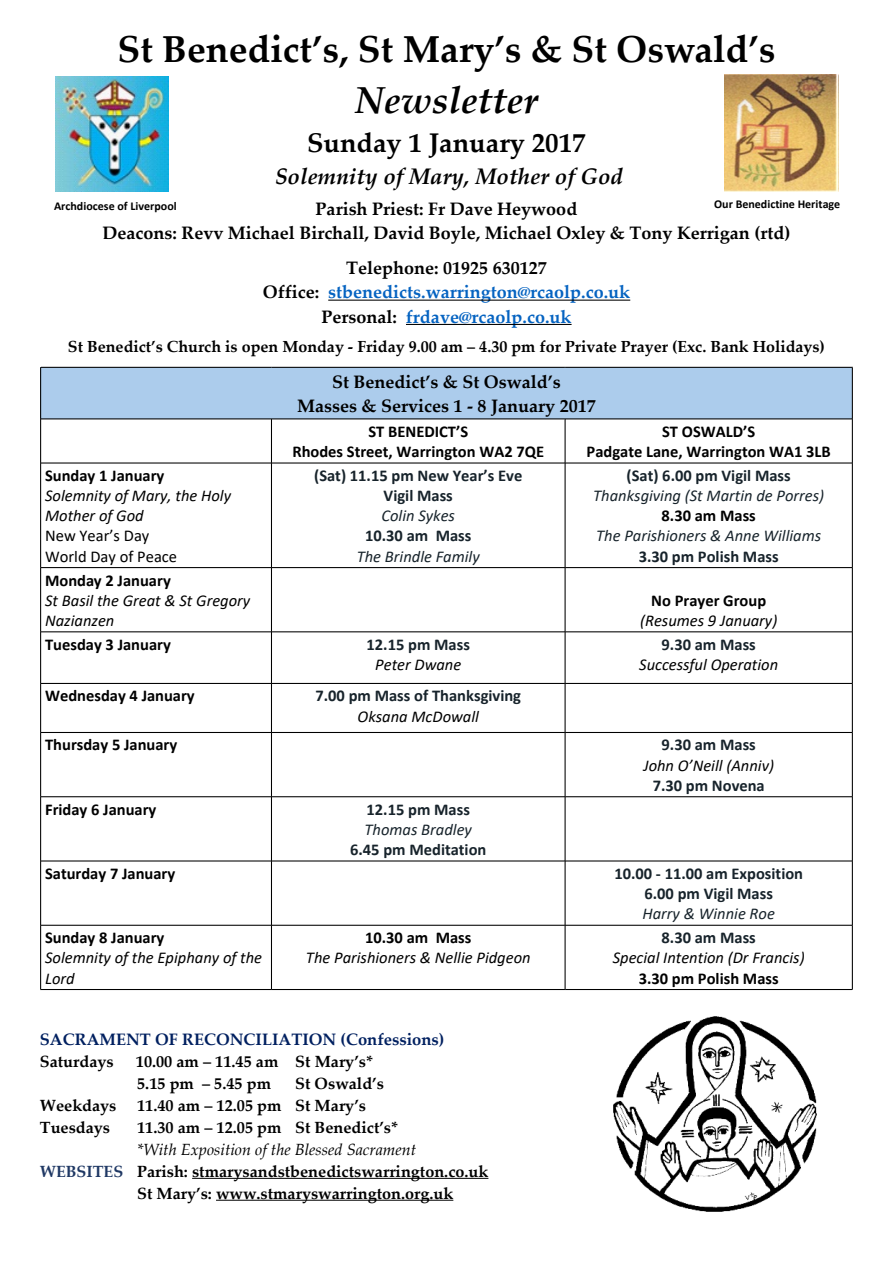
<style>
.page{position:relative;width:893px;height:1263px;background:#fff}
.page>*{position:absolute;margin:0;border:0;box-sizing:border-box;transform-origin:0 0}
.t1{font:700 37.5px "Palatino Linotype";color:#000}
.t2{font:italic 700 37.5px "Palatino Linotype";color:#000}
.t3{font:700 27px "Palatino Linotype";color:#000}
.t4{font:italic 700 22.5px "Palatino Linotype";color:#000}
.t5{font:700 18px/24.3px "Palatino Linotype";color:#000;text-align:center}
.t6{font:700 18px/24.3px "Palatino Linotype";color:#0563c1;text-align:center}
.t7{font:700 16.5px/20.1px "Calibri";color:#000;text-align:center}
.t8{font:italic 16.5px/20.1px "Calibri";color:#000}
.t9{font:700 16.5px/20.1px "Calibri";color:#17232b;text-align:center}
.t10{font:italic 16.5px "Calibri";color:#17232b}
.t11{font:700 16.5px "Palatino Linotype";color:#002060}
.t12{font:16.5px/20.1px "Calibri";color:#000}
.t13{font:700 16.2px/21.9px "Palatino Linotype";color:#000}
.t14{font:italic 16.2px "Palatino Linotype";color:#000}
.t15{font:700 16.05px "Palatino Linotype";color:#000}
.t16{font:700 12px "Calibri";color:#000}
.s1{color:#000}
.s2{color:#1f3864}
</style>
<div class="page">
<img style="left:55px;top:76px;width:114px;height:116px">
<img style="left:725px;top:75px;width:114px;height:116px">
<hr style="left:328px;top:300px;width:302px;height:1px;background:#000">
<hr style="left:406px;top:324px;width:166px;height:1px;background:#000">
<svg style="left:40px;top:367px;width:813px;height:623px"></svg>
<hr style="left:192px;top:1178px;width:296px;height:1px;background:#000">
<hr style="left:216px;top:1200px;width:237px;height:1px;background:#000">
<img style="left:613px;top:1016px;width:204px;height:196px">
<h1 class="t1" style="left:117px;top:35px;width:660px">St Benedict’s, St Mary’s &amp; St Oswald’s</h1>
<h1 class="t2" style="left:355px;top:85px;width:185px">Newsletter</h1>
<h2 class="t3" style="left:307px;top:133px;width:280px">Sunday 1 January 2017</h2>
<h3 class="t4" style="left:275px;top:168px;width:349px">Solemnity of Mary, Mother of God</h3>
<p class="t5" style="left:103px;top:199px;width:689px">Parish Priest: Fr Dave Heywood<br>Deacons: Revv Michael Birchall, David Boyle, Michael Oxley &amp; Tony Kerrigan (rtd)</p>
<p class="t6" style="left:263px;top:258px;width:369px"><span class="s1">Telephone: 01925 630127<br>Office:</span> stbenedicts.warrington@rcaolp.co.uk<br><span class="s1">Personal:</span> frdave@rcaolp.co.uk</p>
<p class="t15" style="left:68px;top:341px;width:758px">St Benedict’s Church is open Monday - Friday 9.00 am – 4.30 pm for Private Prayer (Exc. Bank Holidays)</p>
<p class="t5" style="left:297px;top:372px;width:300px">St Benedict’s &amp; St Oswald’s<br>Masses &amp; Services 1 - 8 January 2017</p>
<p class="t7" style="left:292px;top:423px;width:253px">ST BENEDICT’S<br>Rhodes Street, Warrington WA2 7QE</p>
<p class="t7" style="left:587px;top:423px;width:246px">ST OSWALD’S<br>Padgate Lane, Warrington WA1 3LB</p>
<p class="t7" style="left:45px;top:467px;width:121px">Sunday 1 January</p>
<p class="t8" style="left:45px;top:487px;width:187px">Solemnity of Mary, the Holy<br>Mother of God</p>
<p class="t12" style="left:45px;top:527px;width:134px">New Year’s Day<br>World Day of Peace</p>
<p class="t16" style="left:54px;top:201px;width:124px">Archdiocese of Liverpool</p>
<p class="t16" style="left:714px;top:199px;width:128px">Our Benedictine Heritage</p>
<p class="t9" style="left:314px;top:467px;width:210px">(Sat) 11.15 pm New Year’s Eve<br>Vigil Mass</p>
<p class="t10" style="left:381px;top:509px;width:75px">Colin Sykes</p>
<p class="t9" style="left:365px;top:527px;width:108px">10.30 am Mass</p>
<p class="t10" style="left:357px;top:549px;width:125px">The Brindle Family</p>
<p class="t9" style="left:627px;top:467px;width:166px">(Sat) 6.00 pm Vigil Mass</p>
<p class="t10" style="left:593px;top:489px;width:232px">Thanksgiving (St Martin de Porres)</p>
<p class="t7" style="left:662px;top:507px;width:96px">8.30 am Mass</p>
<p class="t10" style="left:596px;top:529px;width:226px">The Parishioners &amp; Anne Williams</p>
<p class="t9" style="left:639px;top:547px;width:141px">3.30 pm Polish Mass</p>
<p class="t7" style="left:45px;top:571px;width:127px">Monday 2 January</p>
<p class="t8" style="left:45px;top:591px;width:207px">St Basil the Great &amp; St Gregory<br>Nazianzen</p>
<p class="t7" style="left:651px;top:591px;width:116px">No Prayer Group</p>
<p class="t8" style="left:640px;top:612px;width:139px">(Resumes 9 January)</p>
<p class="t7" style="left:45px;top:636px;width:127px">Tuesday 3 January</p>
<p class="t9" style="left:367px;top:636px;width:105px">12.15 pm Mass</p>
<p class="t8" style="left:375px;top:656px;width:88px">Peter Dwane</p>
<p class="t9" style="left:662px;top:636px;width:96px">9.30 am Mass</p>
<p class="t8" style="left:639px;top:656px;width:141px">Successful Operation</p>
<p class="t7" style="left:45px;top:687px;width:151px">Wednesday 4 January</p>
<p class="t9" style="left:315px;top:687px;width:207px">7.00 pm Mass of Thanksgiving</p>
<p class="t8" style="left:358px;top:707px;width:123px">Oksana McDowall</p>
<p class="t7" style="left:45px;top:736px;width:134px">Thursday 5 January</p>
<p class="t9" style="left:662px;top:736px;width:96px">9.30 am Mass</p>
<p class="t8" style="left:643px;top:756px;width:132px">John O’Neill (Anniv)</p>
<p class="t9" style="left:653px;top:777px;width:114px">7.30 pm Novena</p>
<p class="t7" style="left:45px;top:800px;width:113px">Friday 6 January</p>
<p class="t9" style="left:367px;top:800px;width:105px">12.15 pm Mass</p>
<p class="t10" style="left:365px;top:822px;width:109px">Thomas Bradley</p>
<p class="t9" style="left:350px;top:841px;width:138px">6.45 pm Meditation</p>
<p class="t7" style="left:45px;top:865px;width:132px">Saturday 7 January</p>
<p class="t9" style="left:614px;top:865px;width:190px">10.00 - 11.00 am Exposition<br>6.00 pm Vigil Mass</p>
<p class="t10" style="left:642px;top:907px;width:134px">Harry &amp; Winnie Roe</p>
<p class="t7" style="left:45px;top:929px;width:121px">Sunday 8 January</p>
<p class="t8" style="left:45px;top:949px;width:219px">Solemnity of the Epiphany of the<br>Lord</p>
<p class="t7" style="left:365px;top:929px;width:108px">10.30 am Mass</p>
<p class="t8" style="left:306px;top:949px;width:226px">The Parishioners &amp; Nellie Pidgeon</p>
<p class="t9" style="left:662px;top:929px;width:96px">8.30 am Mass</p>
<p class="t8" style="left:613px;top:949px;width:193px">Special Intention (Dr Francis)</p>
<p class="t7" style="left:639px;top:969px;width:141px">3.30 pm Polish Mass</p>
<p class="t11" style="left:40px;top:1033px;width:406px">SACRAMENT OF RECONCILIATION (Confessions)</p>
<p class="t13" style="left:40px;top:1053px;width:75px">Saturdays</p>
<p class="t13" style="left:136px;top:1053px;width:239px">10.00 am – 11.45 am St Mary’s*<br>5.15 pm – 5.45 pm</p>
<p class="t13" style="left:295px;top:1074px;width:90px">St Oswald’s</p>
<p class="t13" style="left:40px;top:1096px;width:78px">Weekdays</p>
<p class="t13" style="left:137px;top:1096px;width:230px">11.40 am – 12.05 pm St Mary’s</p>
<p class="t13" style="left:40px;top:1118px;width:72px">Tuesdays</p>
<p class="t13" style="left:137px;top:1118px;width:263px">11.30 am – 12.05 pm St Benedict’s*</p>
<p class="t14" style="left:137px;top:1143px;width:281px">*With Exposition of the Blessed Sacrament</p>
<p class="t13" style="left:40px;top:1162px;width:450px"><span class="s2">WEBSITES</span> Parish: stmarysandstbenedictswarrington.co.uk</p>
<p class="t13" style="left:137px;top:1184px;width:318px">St Mary’s: www.stmaryswarrington.org.uk</p>
</div>
